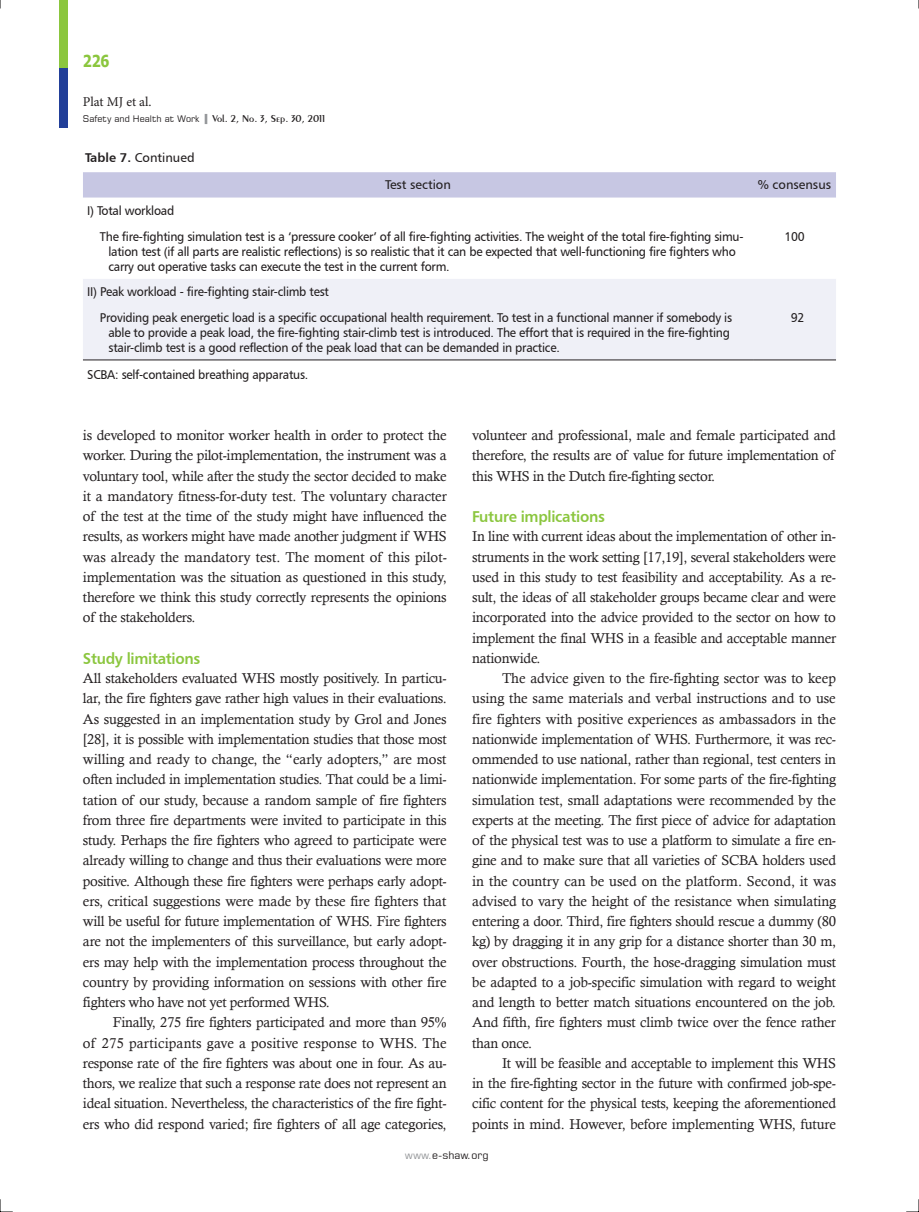
<style>
.page{position:relative;width:919px;height:1212px;background:#fff}
.page>*{position:absolute;margin:0;border:0;box-sizing:border-box;transform-origin:0 0}
.t1{font:700 16.5px "Tahoma";color:#8bc63e;scale:.85 1}
._1__제목{font:15.75px "Humanist 777 BT Bold B";letter-spacing:-.02em;color:#8bc63e;scale:.95 1}
.본문{font:14.25px/20.2px "Calisto";letter-spacing:-.02em;color:#231f20;text-align:justify}
.t2{font:13.5px "Minion Pro";color:#231f20}
.표_본문{font:12.75px/15px "Humanist 777 BT Roman B";letter-spacing:-.02em;color:#231f20;scale:.95 1}
.표_1_line{font:12.75px "Humanist 777 BT Roman B";color:#231f20}
.표_-_제목{font:12.75px "Humanist 777 BT Roman B";color:#231f20}
.t3{font:600 10.5px "Exotic 350 BT";color:#231f20}
.t4{font:10.5px "Square 721 BT";color:#231f20}
.s1{font-family:"Square 721 BT";font-weight:400;font-size:9px}
.s2{font-family:"Ewie D";font-weight:400;font-size:12px;color:#939598}
.s3{font-family:"Humanist 777 BT Bold B"}
.s4{color:#939598}
</style>
<div class="page">
<div style="left:60px;top:0;width:8px;height:68px;background:#8bc63e"></div>
<div style="left:60px;top:68px;width:8px;height:60px;background:#223f99"></div>
<svg style="left:83px;top:172px;width:753px;height:26px;background:#c8c8e3"></svg>
<div style="left:83px;top:279px;width:753px;height:81px;background:#eff0f7"></div>
<hr style="left:83px;top:360px;width:670px;height:1px;background:#231f20">
<hr style="left:753px;top:360px;width:83px;height:1px;background:#231f20">
<svg style="left:0;top:1199px;width:13px;height:13px"></svg>
<svg style="left:906px;top:1199px;width:13px;height:13px"></svg>
<p class="t1" style="left:83px;top:50px;width:33px">226</p>
<p class="t2" style="left:83px;top:93px;width:70px">Plat MJ et al.</p>
<p class="t3" style="left:83px;top:113px;width:244px"><span class="s1">Safety and Health at Work</span> <span class="s2">|</span> Vol. 2, No. 3, Sep. 30, 2011</p>
<p class="표_-_제목" style="left:85px;top:149px;width:111px"><span class="s3">Table 7.</span> Continued</p>
<p class="표_1_line" style="left:385px;top:177px;width:67px">Test section</p>
<p class="표_1_line" style="left:757px;top:177px;width:75px">% consensus</p>
<p class="표_본문" style="left:87px;top:203px;width:93px">I) Total workload</p>
<p class="표_본문" style="left:108px;top:228px;width:670px;text-indent:-9px">The fire-fighting simulation test is a ‘pressure cooker’ of all fire-fighting activities. The weight of the total fire-fighting simu&shy;lation test (if all parts are realistic reflections) is so realistic that it can be expected that well-functioning fire fighters who carry out operative tasks can execute the test in the current form.</p>
<p class="표_본문" style="left:784px;top:228px;width:23px">100</p>
<p class="표_본문" style="left:87px;top:284px;width:256px">II) Peak workload - fire-fighting stair-climb test</p>
<p class="표_본문" style="left:108px;top:309px;width:658px;text-indent:-9px">Providing peak energetic load is a specific occupational health requirement. To test in a functional manner if somebody is able to provide a peak load, the fire-fighting stair-climb test is introduced. The effort that is required in the fire-fighting stair-climb test is a good reflection of the peak load that can be demanded in practice.</p>
<p class="표_본문" style="left:790px;top:309px;width:16px">92</p>
<p class="표_본문" style="left:87px;top:367px;width:234px">SCBA: self-contained breathing apparatus.</p>
<p class="본문" style="left:83px;top:425px;width:365px">is developed to monitor worker health in order to protect the worker. During the pilot-implementation, the instrument was a voluntary tool, while after the study the sector decided to make it a mandatory fitness-for-duty test. The voluntary character of the test at the time of the study might have influenced the results, as workers might have made another judgment if WHS was already the mandatory test. The moment of this pilot&shy;implementation was the situation as questioned in this study, therefore we think this study correctly represents the opinions of the stakeholders.</p>
<p class="_1__제목" style="left:83px;top:649px;width:125px">Study limitations</p>
<p class="본문" style="left:83px;top:668px;width:365px">All stakeholders evaluated WHS mostly positively. In particu&shy;lar, the fire fighters gave rather high values in their evaluations.<br>As suggested in an implementation study by Grol and Jones [28], it is possible with implementation studies that those most willing and ready to change, the “early adopters,” are most often included in implementation studies. That could be a limi&shy;tation of our study, because a random sample of fire fighters from three fire departments were invited to participate in this study. Perhaps the fire fighters who agreed to participate were already willing to change and thus their evaluations were more positive. Although these fire fighters were perhaps early adopt&shy;ers, critical suggestions were made by these fire fighters that will be useful for future implementation of WHS. Fire fighters are not the implementers of this surveillance, but early adopt&shy;ers may help with the implementation process throughout the country by providing information on sessions with other fire fighters who have not yet performed WHS.</p>
<p class="본문" style="left:83px;top:1012px;width:365px;text-indent:30px">Finally, 275 fire fighters participated and more than 95% of 275 participants gave a positive response to WHS. The response rate of the fire fighters was about one in four. As au&shy;thors, we realize that such a response rate does not represent an ideal situation. Nevertheless, the characteristics of the fire fight&shy;ers who did respond varied; fire fighters of all age categories,</p>
<p class="본문" style="left:472px;top:425px;width:365px">volunteer and professional, male and female participated and therefore, the results are of value for future implementation of this WHS in the Dutch fire-fighting sector.</p>
<p class="_1__제목" style="left:472px;top:507px;width:141px">Future implications</p>
<p class="본문" style="left:472px;top:526px;width:365px">In line with current ideas about the implementation of other in&shy;struments in the work setting [17,19], several stakeholders were used in this study to test feasibility and acceptability. As a re&shy;sult, the ideas of all stakeholder groups became clear and were incorporated into the advice provided to the sector on how to implement the final WHS in a feasible and acceptable manner nationwide.</p>
<p class="본문" style="left:472px;top:668px;width:365px;text-indent:30px">The advice given to the fire-fighting sector was to keep using the same materials and verbal instructions and to use fire fighters with positive experiences as ambassadors in the nationwide implementation of WHS. Furthermore, it was rec&shy;ommended to use national, rather than regional, test centers in nationwide implementation. For some parts of the fire-fighting simulation test, small adaptations were recommended by the experts at the meeting. The first piece of advice for adaptation of the physical test was to use a platform to simulate a fire en&shy;gine and to make sure that all varieties of SCBA holders used in the country can be used on the platform. Second, it was advised to vary the height of the resistance when simulating entering a door. Third, fire fighters should rescue a dummy (80 kg) by dragging it in any grip for a distance shorter than 30 m, over obstructions. Fourth, the hose-dragging simulation must be adapted to a job-specific simulation with regard to weight and length to better match situations encountered on the job.<br>And fifth, fire fighters must climb twice over the fence rather than once.</p>
<p class="본문" style="left:472px;top:1053px;width:365px;text-indent:30px">It will be feasible and acceptable to implement this WHS in the fire-fighting sector in the future with confirmed job-spe&shy;cific content for the physical tests, keeping the aforementioned points in mind. However, before implementing WHS, future</p>
<p class="t4" style="left:405px;top:1148px;width:85px"><span class="s4">www.</span>e-shaw.org</p>
</div>
